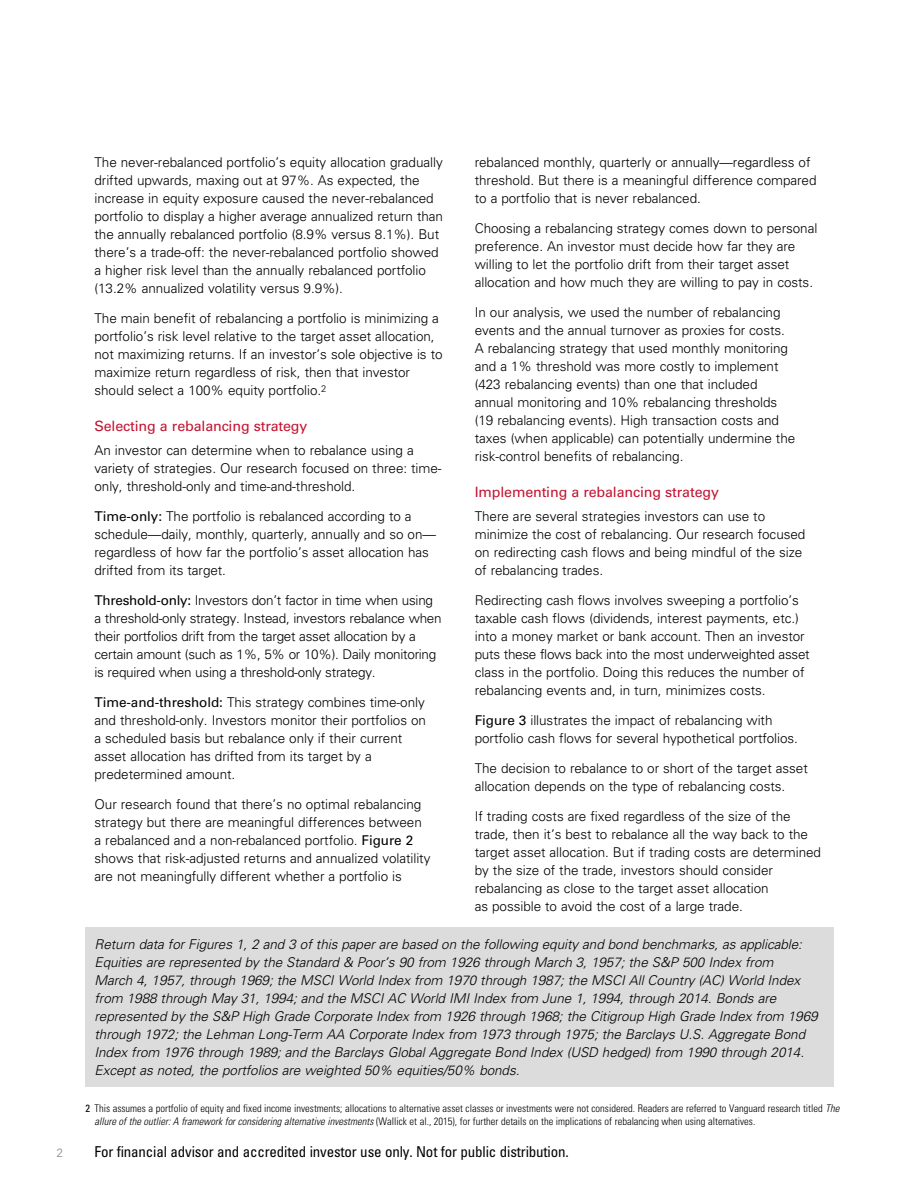
<style>
.page{position:relative;width:918px;height:1188px;background:#fff}
.page>*{position:absolute;margin:0;border:0;box-sizing:border-box;transform-origin:0 0}
.t1{font:condensed 15px "Univers LT Std";letter-spacing:-.01em;color:#000}
.t2{font:14.25px "Univers LT Std";letter-spacing:-.01em;color:#c41230}
.t3{font:300 13.5px/18px "Univers LT Std";letter-spacing:-.005em;color:#000}
.t4{font:italic 300 13.5px/18px "Univers LT Std";letter-spacing:-.005em;color:#000}
.t5{font:300 12px "Univers LT Std";color:#8a898a}
.t6{font:300 condensed 10.5px/13.5px "Univers LT Std";color:#000}
.s1{font-weight:400}
.s2{font-style:italic}
</style>
<div class="page">
<div style="left:86px;top:927px;width:748px;height:160px;background:#dcdcdc"></div>
<p class="t5" style="left:56px;top:1145px;width:8px">2</p>
<p class="t3" style="left:94px;top:154px;width:350px">The never-rebalanced portfolio’s equity allocation gradually drifted upwards, maxing out at 97%. As expected, the increase in equity exposure caused the never-rebalanced portfolio to display a higher average annualized return than the annually rebalanced portfolio (8.9% versus 8.1%). But there’s a trade-off: the never-rebalanced portfolio showed a higher risk level than the annually rebalanced portfolio (13.2% annualized volatility versus 9.9%).</p>
<p class="t3" style="left:94px;top:309px;width:350px">The main benefit of rebalancing a portfolio is minimizing a portfolio’s risk level relative to the target asset allocation, not maximizing returns. If an investor’s sole objective is to maximize return regardless of risk, then that investor should select a 100% equity portfolio.<sup>2</sup></p>
<p class="t2" style="left:94px;top:418px;width:214px">Selecting a rebalancing strategy</p>
<p class="t3" style="left:94px;top:442px;width:349px">An investor can determine when to rebalance using a variety of strategies. Our research focused on three: time&shy;only, threshold-only and time-and-threshold.</p>
<p class="t3" style="left:94px;top:507px;width:343px"><span class="s1">Time-only:</span> The portfolio is rebalanced according to a schedule—daily, monthly, quarterly, annually and so on— regardless of how far the portfolio’s asset allocation has drifted from its target.</p>
<p class="t3" style="left:94px;top:591px;width:349px"><span class="s1">Threshold-only:</span> Investors don’t factor in time when using a threshold-only strategy. Instead, investors rebalance when their portfolios drift from the target asset allocation by a certain amount (such as 1%, 5% or 10%). Daily monitoring is required when using a threshold-only strategy.</p>
<p class="t3" style="left:94px;top:693px;width:333px"><span class="s1">Time-and-threshold:</span> This strategy combines time-only and threshold-only. Investors monitor their portfolios on a scheduled basis but rebalance only if their current asset allocation has drifted from its target by a predetermined amount.</p>
<p class="t3" style="left:94px;top:795px;width:337px">Our research found that there’s no optimal rebalancing strategy but there are meaningful differences between a rebalanced and a non-rebalanced portfolio. <span class="s1">Figure 2 </span>shows that risk-adjusted returns and annualized volatility are not meaningfully different whether a portfolio is</p>
<p class="t3" style="left:475px;top:153px;width:343px">rebalanced monthly, quarterly or annually—regardless of threshold. But there is a meaningful difference compared to a portfolio that is never rebalanced.</p>
<p class="t3" style="left:475px;top:219px;width:344px">Choosing a rebalancing strategy comes down to personal preference. An investor must decide how far they are willing to let the portfolio drift from their target asset allocation and how much they are willing to pay in costs.</p>
<p class="t3" style="left:475px;top:303px;width:322px">In our analysis, we used the number of rebalancing events and the annual turnover as proxies for costs.<br>A rebalancing strategy that used monthly monitoring and a 1% threshold was more costly to implement (423 rebalancing events) than one that included annual monitoring and 10% rebalancing thresholds (19 rebalancing events). High transaction costs and taxes (when applicable) can potentially undermine the risk-control benefits of rebalancing.</p>
<p class="t2" style="left:475px;top:484px;width:246px">Implementing a rebalancing strategy</p>
<p class="t3" style="left:475px;top:508px;width:332px">There are several strategies investors can use to minimize the cost of rebalancing. Our research focused on redirecting cash flows and being mindful of the size of rebalancing trades.</p>
<p class="t3" style="left:475px;top:591px;width:337px">Redirecting cash flows involves sweeping a portfolio’s taxable cash flows (dividends, interest payments, etc.) into a money market or bank account. Then an investor puts these flows back into the most underweighted asset class in the portfolio. Doing this reduces the number of rebalancing events and, in turn, minimizes costs.</p>
<p class="t3" style="left:475px;top:711px;width:325px"><span class="s1">Figure 3</span> illustrates the impact of rebalancing with portfolio cash flows for several hypothetical portfolios.</p>
<p class="t3" style="left:475px;top:759px;width:335px">The decision to rebalance to or short of the target asset allocation depends on the type of rebalancing costs.</p>
<p class="t3" style="left:475px;top:807px;width:348px">If trading costs are fixed regardless of the size of the trade, then it’s best to rebalance all the way back to the target asset allocation. But if trading costs are determined by the size of the trade, investors should consider rebalancing as close to the target asset allocation<br>as possible to avoid the cost of a large trade.</p>
<p class="t4" style="left:94px;top:935px;width:725px">Return data for Figures 1, 2 and 3 of this paper are based on the following equity and bond benchmarks, as applicable:<br>Equities are represented by the Standard &amp; Poor’s 90 from 1926 through March 3, 1957; the S&amp;P 500 Index from<br>March 4, 1957, through 1969; the MSCI World Index from 1970 through 1987; the MSCI All Country (AC) World Index from 1988 through May 31, 1994; and the MSCI AC World IMI Index from June 1, 1994, through 2014. Bonds are represented by the S&amp;P High Grade Corporate Index from 1926 through 1968; the Citigroup High Grade Index from 1969 through 1972; the Lehman Long-Term AA Corporate Index from 1973 through 1975; the Barclays U.S. Aggregate Bond Index from 1976 through 1989; and the Barclays Global Aggregate Bond Index (USD hedged) from 1990 through 2014.<br>Except as noted, the portfolios are weighted 50% equities/50% bonds.</p>
<p class="t6" style="left:94px;top:1101px;width:746px;text-indent:-9px"><span class="s1">2</span> This assumes a portfolio of equity and fixed income investments; allocations to alternative asset classes or investments were not considered. Readers are referred to Vanguard research titled <span class="s2">The allure of the outlier: A framework for considering alternative investments</span> (Wallick et al., 2015), for further details on the implications of rebalancing when using alternatives.</p>
<p class="t1" style="left:94px;top:1142px;width:476px">For financial advisor and accredited investor use only. Not for public distribution.</p>
</div>
